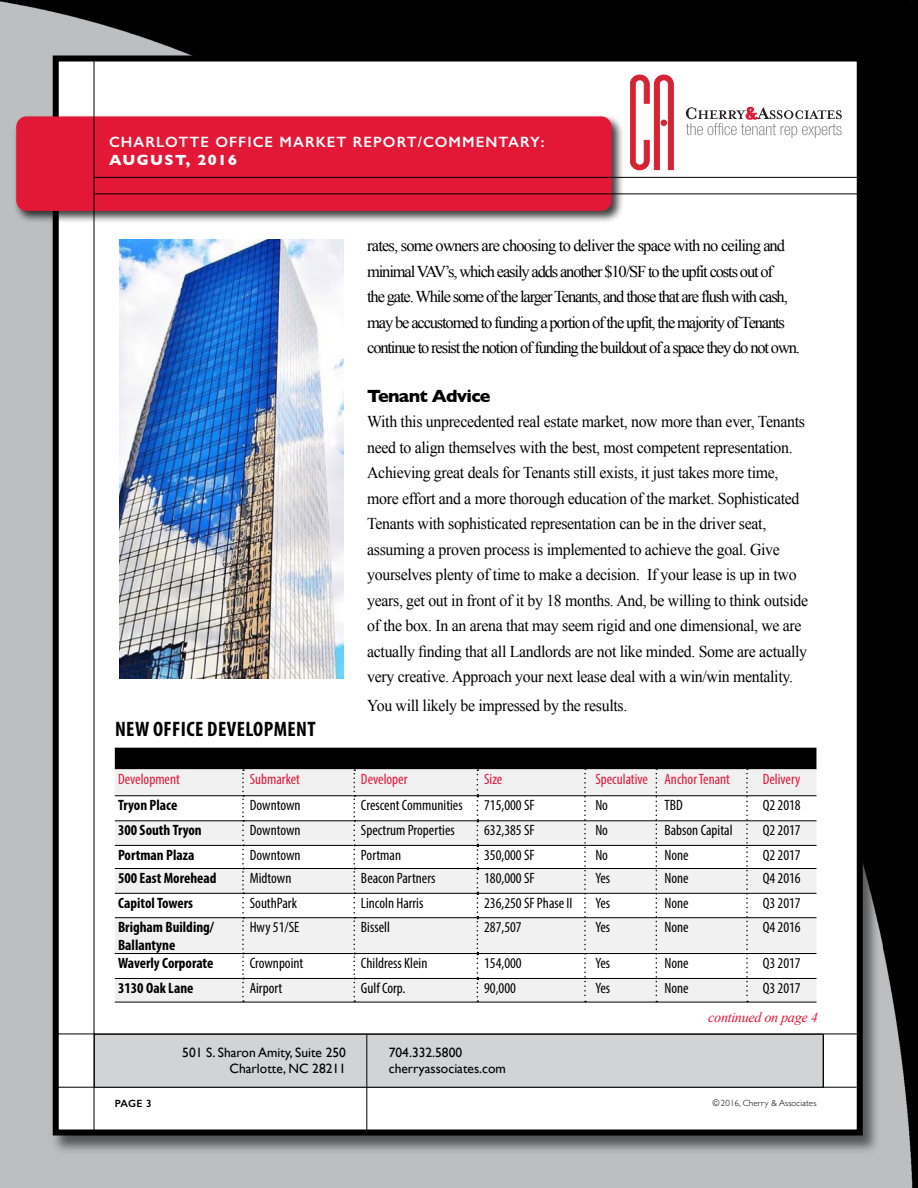
<style>
.page{position:relative;width:918px;height:1188px;background:#fff}
.page>*{position:absolute;margin:0;border:0;box-sizing:border-box;transform-origin:0 0}
.t1{font:700 condensed 21px "Myriad Pro";letter-spacing:.02em;color:#000}
.t2{font:700 18px "Gill Sans";letter-spacing:-.04em;color:#000}
.t3{font:16.5px/25.5px "Times New Roman";letter-spacing:-.02em;color:#000;scale:.96 1}
.t4{font:16.5px/25.5px "Times New Roman";letter-spacing:-.07em;color:#000}
.t5{font:condensed 15px "Myriad Pro";color:#000}
.t6{font:700 condensed 15px/18px "Myriad Pro";color:#000}
.t7{font:condensed 15px "Myriad Pro";color:#e31837}
.t8{font:600 15px "Gill Sans";letter-spacing:.07em;color:#fff}
.t9{font:700 15px "Gill Sans";letter-spacing:.09em;color:#fff}
.t10{font:italic 14.25px "Times New Roman";letter-spacing:-.025em;color:#e31837}
.t11{font:13.5px/16.2px "Gill Sans";color:#000;text-align:right}
.t12{font:600 10.5px "Gill Sans";color:#000}
.t13{font:300 9px "Gill Sans";letter-spacing:.01em;color:#000}
</style>
<div class="page">
<img style="left:0;top:0;width:918px;height:1188px">
<img style="left:47px;top:130px;width:836px;height:1028px">
<div style="left:56px;top:58px;width:804px;height:1074px;background:#fff"></div>
<div style="left:53px;top:56px;width:810px;height:1080px;border:6px solid #000"></div>
<div style="left:13px;top:113px;width:611px;height:111px;background:#000;opacity:.75"></div>
<div style="left:16px;top:116px;width:596px;height:95px;background:#e31837;border-radius:10px"></div>
<hr style="left:94px;top:177px;width:770px;height:1px;background:#000">
<hr style="left:94px;top:194px;width:770px;height:1px;background:#000">
<hr style="left:54px;top:1087px;width:803px;height:1px;background:#000">
<hr style="left:94px;top:61px;width:1px;height:1073px;background:#000">
<svg style="left:630px;top:75px;width:44px;height:95px"></svg>
<svg style="left:686px;top:107px;width:156px;height:31px"></svg>
<hr style="left:57px;top:1034px;width:803px;height:1px;background:#000">
<div style="left:94px;top:1034px;width:729px;height:53px;background:#d1d3d4;border:1px solid #000"></div>
<hr style="left:366px;top:1035px;width:1px;height:99px;background:#000">
<hr style="left:823px;top:1034px;width:1px;height:54px;background:#000">
<img style="left:120px;top:240px;width:223px;height:438px">
<hr style="left:115px;top:1002px;width:128px;height:1px;background:#000">
<hr style="left:243px;top:1002px;width:111px;height:1px;background:#000">
<hr style="left:354px;top:1002px;width:123px;height:1px;background:#000">
<hr style="left:477px;top:1002px;width:112px;height:1px;background:#000">
<hr style="left:589px;top:1002px;width:69px;height:1px;background:#000">
<hr style="left:658px;top:1002px;width:98px;height:1px;background:#000">
<hr style="left:756px;top:1002px;width:60px;height:1px;background:#000">
<svg style="left:115px;top:748px;width:701px;height:254px"></svg>
<p class="t8" style="left:109px;top:133px;width:437px">CHARLOTTE OFFICE MARKET REPORT/COMMENTARY:</p>
<p class="t9" style="left:109px;top:148px;width:130px">AUGUST, 2016</p>
<p class="t1" style="left:115px;top:716px;width:202px">NEW OFFICE DEVELOPMENT</p>
<p class="t4" style="left:367px;top:233px;width:434px">rates, some owners are choosing to deliver the space with no ceiling and minimal VAV’s, which easily adds another $10/SF to the upfit costs out of<br>the gate. While some of the larger Tenants, and those that are flush with cash, may be accustomed to funding a portion of the upfit, the majority of Tenants continue to resist the notion of funding the buildout of a space they do not own.</p>
<p class="t2" style="left:367px;top:381px;width:125px">Tenant Advice</p>
<p class="t3" style="left:367px;top:409px;width:461px">With this unprecedented real estate market, now more than ever, Tenants need to align themselves with the best, most competent representation.<br>Achieving great deals for Tenants still exists, it just takes more time, more effort and a more thorough education of the market. Sophisticated Tenants with sophisticated representation can be in the driver seat, assuming a proven process is implemented to achieve the goal. Give yourselves plenty of time to make a decision. If your lease is up in two years, get out in front of it by 18 months. And, be willing to think outside of the box. In an arena that may seem rigid and one dimensional, we are actually finding that all Landlords are not like minded. Some are actually very creative. Approach your next lease deal with a win/win mentality.</p>
<p class="t3" style="left:367px;top:692px;width:273px">You will likely be impressed by the results.</p>
<p class="t7" style="left:118px;top:770px;width:63px">Development</p>
<p class="t7" style="left:250px;top:770px;width:52px">Submarket</p>
<p class="t7" style="left:361px;top:770px;width:48px">Developer</p>
<p class="t7" style="left:484px;top:770px;width:20px">Size</p>
<p class="t7" style="left:595px;top:770px;width:136px">Speculative Anchor Tenant</p>
<p class="t7" style="left:763px;top:770px;width:39px">Delivery</p>
<p class="t6" style="left:118px;top:796px;width:61px">Tryon Place</p>
<p class="t5" style="left:250px;top:796px;width:52px">Downtown</p>
<p class="t5" style="left:361px;top:796px;width:103px">Crescent Communities</p>
<p class="t5" style="left:484px;top:796px;width:52px">715,000 SF</p>
<p class="t5" style="left:595px;top:796px;width:14px">No</p>
<p class="t5" style="left:664px;top:796px;width:20px">TBD</p>
<p class="t5" style="left:763px;top:796px;width:39px">Q2 2018</p>
<p class="t6" style="left:118px;top:821px;width:85px">300 South Tryon</p>
<p class="t5" style="left:250px;top:821px;width:52px">Downtown</p>
<p class="t5" style="left:361px;top:821px;width:95px">Spectrum Properties</p>
<p class="t5" style="left:484px;top:821px;width:52px">632,385 SF</p>
<p class="t5" style="left:595px;top:821px;width:14px">No</p>
<p class="t5" style="left:664px;top:821px;width:70px">Babson Capital</p>
<p class="t5" style="left:763px;top:821px;width:39px">Q2 2017</p>
<p class="t6" style="left:118px;top:846px;width:78px">Portman Plaza</p>
<p class="t5" style="left:250px;top:846px;width:52px">Downtown</p>
<p class="t5" style="left:361px;top:846px;width:42px">Portman</p>
<p class="t5" style="left:484px;top:846px;width:52px">350,000 SF</p>
<p class="t5" style="left:595px;top:846px;width:14px">No</p>
<p class="t5" style="left:664px;top:846px;width:26px">None</p>
<p class="t5" style="left:763px;top:846px;width:39px">Q2 2017</p>
<p class="t6" style="left:118px;top:869px;width:100px">500 East Morehead</p>
<p class="t5" style="left:250px;top:869px;width:43px">Midtown</p>
<p class="t5" style="left:361px;top:869px;width:76px">Beacon Partners</p>
<p class="t5" style="left:484px;top:869px;width:52px">180,000 SF</p>
<p class="t5" style="left:595px;top:869px;width:16px">Yes</p>
<p class="t5" style="left:664px;top:869px;width:26px">None</p>
<p class="t5" style="left:763px;top:869px;width:39px">Q4 2016</p>
<p class="t6" style="left:118px;top:894px;width:77px">Capitol Towers</p>
<p class="t5" style="left:250px;top:894px;width:49px">SouthPark</p>
<p class="t5" style="left:361px;top:894px;width:64px">Lincoln Harris</p>
<p class="t5" style="left:484px;top:894px;width:90px">236,250 SF Phase II</p>
<p class="t5" style="left:595px;top:894px;width:16px">Yes</p>
<p class="t5" style="left:664px;top:894px;width:26px">None</p>
<p class="t5" style="left:763px;top:894px;width:39px">Q3 2017</p>
<p class="t6" style="left:118px;top:918px;width:98px">Brigham Building/<br>Ballantyne</p>
<p class="t5" style="left:250px;top:918px;width:51px">Hwy 51/SE</p>
<p class="t5" style="left:361px;top:918px;width:30px">Bissell</p>
<p class="t5" style="left:484px;top:918px;width:39px">287,507</p>
<p class="t5" style="left:595px;top:918px;width:16px">Yes</p>
<p class="t5" style="left:664px;top:918px;width:26px">None</p>
<p class="t5" style="left:763px;top:918px;width:39px">Q4 2016</p>
<p class="t6" style="left:118px;top:954px;width:97px">Waverly Corporate</p>
<p class="t5" style="left:250px;top:954px;width:55px">Crownpoint</p>
<p class="t5" style="left:361px;top:954px;width:68px">Childress Klein</p>
<p class="t5" style="left:484px;top:954px;width:39px">154,000</p>
<p class="t5" style="left:595px;top:954px;width:16px">Yes</p>
<p class="t5" style="left:664px;top:954px;width:26px">None</p>
<p class="t5" style="left:763px;top:954px;width:39px">Q3 2017</p>
<p class="t6" style="left:118px;top:979px;width:77px">3130 Oak Lane</p>
<p class="t5" style="left:250px;top:979px;width:34px">Airport</p>
<p class="t5" style="left:361px;top:979px;width:46px">Gulf Corp.</p>
<p class="t5" style="left:484px;top:979px;width:33px">90,000</p>
<p class="t5" style="left:595px;top:979px;width:16px">Yes</p>
<p class="t5" style="left:664px;top:979px;width:26px">None</p>
<p class="t5" style="left:763px;top:979px;width:39px">Q3 2017</p>
<p class="t11" style="left:182px;top:1044px;width:165px">501 S. Sharon Amity, Suite 250<br>Charlotte, NC 28211</p>
<p class="t11" style="left:389px;top:1044px;width:119px;text-align:left">704.332.5800 cherryassociates.com</p>
<p class="t10" style="left:708px;top:1008px;width:111px">continued on page 4</p>
<p class="t12" style="left:115px;top:1097px;width:38px">PAGE 3</p>
<p class="t13" style="left:713px;top:1096px;width:106px">©2016, Cherry &amp; Associates</p>
</div>
